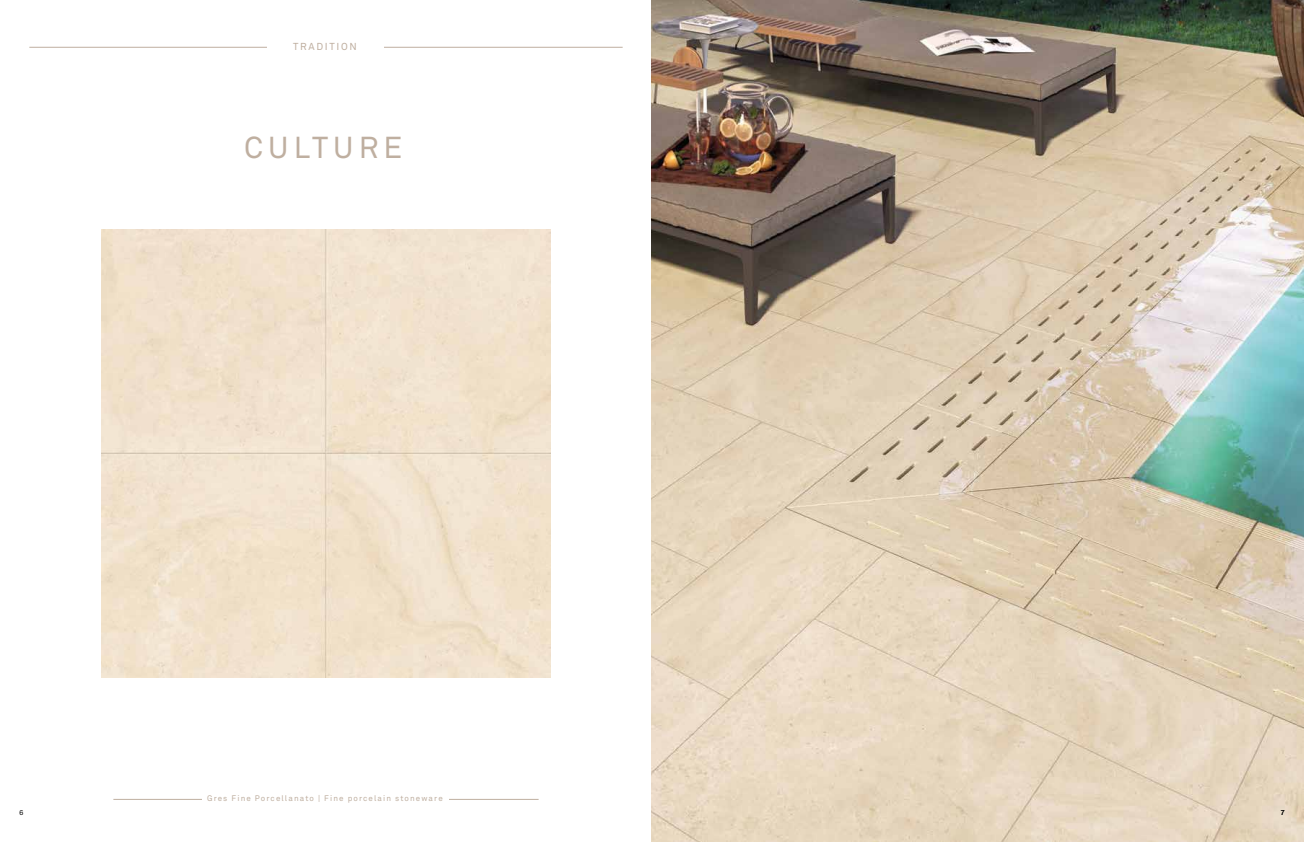
<style>
.page{position:relative;width:1304px;height:842px;background:#fff}
.page>*{position:absolute;margin:0;border:0;box-sizing:border-box;transform-origin:0 0}
.t1{font:30px "Akkurat";letter-spacing:.17em;color:#bfafa0}
.t2{font:10px "Akkurat";letter-spacing:.17em;color:#bfafa0}
.t3{font:8px "Akkurat";letter-spacing:.14em;color:#bfafa0}
.t4{font:7px "Helvetica Neue LT Std";color:#000}
</style>
<div class="page">
<img style="left:652px;top:0;width:652px;height:842px">
<hr style="left:29px;top:47px;width:594px;height:1px;background:#bfafa0">
<div style="left:268px;top:36px;width:116px;height:18px;background:#fff"></div>
<hr style="left:113px;top:799px;width:426px;height:1px;background:#bfafa0">
<div style="left:203px;top:788px;width:246px;height:18px;background:#fff"></div>
<img style="left:102px;top:229px;width:448px;height:448px">
<p class="t2" style="left:293px;top:40px;width:65px">TRADITION</p>
<h1 class="t1" style="left:244px;top:130px;width:160px">CULTURE</h1>
<p class="t4" style="left:19px;top:809px;width:5px">6</p>
<p class="t3" style="left:207px;top:793px;width:237px">Gres Fine Porcellanato | Fine porcelain stoneware</p>
<p class="t4" style="left:1281px;top:809px;width:5px">7</p>
</div>
